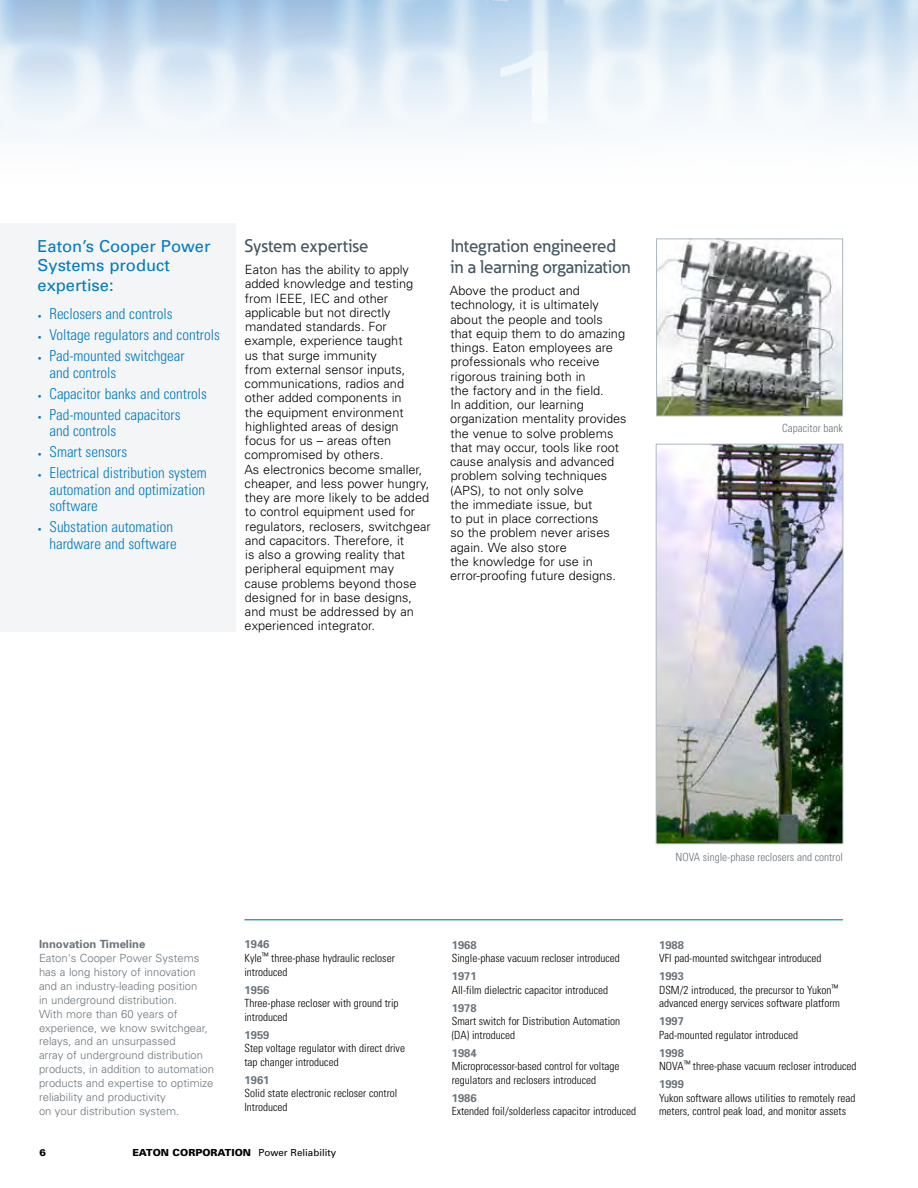
<style>
.page{position:relative;width:918px;height:1188px;background:#fff}
.page>*{position:absolute;margin:0;border:0;box-sizing:border-box;transform-origin:0 0}
.t1{font:500 18px/21px "Eaton";color:#455560}
.t2{font:16.5px/19.5px "Univers";color:#007ac2}
.t3{font:300 condensed 15px/16.5px "Univers";color:#007ac2}
.t4{font:300 12.75px/14.2px "Univers";color:#000}
.t5{font:300 condensed 11.25px/13.5px "Univers";color:#000}
.t6{font:300 11.25px/13.8px "Univers";color:#6a747b}
.t7{font:700 11.25px "Univers";color:#6a747b}
.t8{font:300 condensed 11.25px "Univers";color:#6a747b}
.t9{font:900 9.75px "Univers";color:#000}
.s1{font-size:7.5px}
.s2{font-weight:700;font-stretch:normal;color:#6a747b}
.s3{font-weight:400}
</style>
<div class="page">
<svg style="left:0;top:0;width:918px;height:134px"></svg>
<div style="left:0;top:223px;width:236px;height:409px;background:#f3f5f6"></div>
<hr style="left:244px;top:919px;width:599px;height:1px;background:#007ac2">
<img style="left:658px;top:240px;width:183px;height:174px">
<div style="left:656px;top:238px;width:187px;height:178px;border:1px solid #adb8bf"></div>
<img style="left:658px;top:446px;width:183px;height:396px">
<div style="left:656px;top:444px;width:187px;height:400px;border:1px solid #adb8bf"></div>
<p class="t2" style="left:38px;top:236px;width:174px">Eaton’s Cooper Power<br>Systems product expertise:</p>
<p class="t3" style="left:38px;top:306px;width:137px"><span class="s1">•</span> Reclosers and controls</p>
<p class="t3" style="left:38px;top:327px;width:184px"><span class="s1">•</span> Voltage regulators and controls</p>
<p class="t3" style="left:50px;top:348px;width:137px;text-indent:-12px"><span class="s1">•</span> Pad-mounted switchgear and controls</p>
<p class="t3" style="left:38px;top:385px;width:171px"><span class="s1">•</span> Capacitor banks and controls</p>
<p class="t3" style="left:50px;top:406px;width:133px;text-indent:-12px"><span class="s1">•</span> Pad-mounted capacitors and controls</p>
<p class="t3" style="left:38px;top:444px;width:91px"><span class="s1">•</span> Smart sensors</p>
<p class="t3" style="left:50px;top:465px;width:159px;text-align:justify;text-indent:-12px"><span class="s1">•</span> Electrical distribution system automation and optimization software</p>
<p class="t3" style="left:38px;top:519px;width:141px;text-align:right"><span class="s1">•</span> Substation automation hardware and software</p>
<h1 class="t1" style="left:245px;top:235px;width:125px">System expertise</h1>
<p class="t4" style="left:244px;top:262px;width:188px">Eaton has the ability to apply added knowledge and testing from IEEE, IEC and other applicable but not directly mandated standards. For example, experience taught<br>us that surge immunity<br>from external sensor inputs, communications, radios and other added components in<br>the equipment environment highlighted areas of design focus for us – areas often compromised by others.<br>As electronics become smaller, cheaper, and less power hungry, they are more likely to be added to control equipment used for regulators, reclosers, switchgear and capacitors. Therefore, it<br>is also a growing reality that peripheral equipment may<br>cause problems beyond those designed for in base designs, and must be addressed by an experienced integrator.</p>
<h1 class="t1" style="left:451px;top:235px;width:182px">Integration engineered in a learning organization</h1>
<p class="t4" style="left:450px;top:283px;width:178px">Above the product and technology, it is ultimately about the people and tools that equip them to do amazing things. Eaton employees are professionals who receive rigorous training both in<br>the factory and in the field.<br>In addition, our learning organization mentality provides the venue to solve problems that may occur, tools like root cause analysis and advanced problem solving techniques (APS), to not only solve<br>the immediate issue, but<br>to put in place corrections<br>so the problem never arises again. We also store<br>the knowledge for use in error-proofing future designs.</p>
<p class="t8" style="left:782px;top:421px;width:62px">Capacitor bank</p>
<p class="t7" style="left:39px;top:937px;width:108px">Innovation Timeline</p>
<p class="t6" style="left:39px;top:951px;width:177px">Eaton's Cooper Power Systems has a long history of innovation and an industry-leading position<br>in underground distribution.<br>With more than 60 years of experience, we know switchgear, relays, and an unsurpassed<br>array of underground distribution products, in addition to automation products and expertise to optimize reliability and productivity<br>on your distribution system.</p>
<p class="t5" style="left:244px;top:936px;width:152px;line-height:14.7px"><span class="s2">1946<br></span>Kyle<sup>™</sup> three-phase hydraulic recloser</p>
<p class="t5" style="left:244px;top:965px;width:45px">introduced</p>
<p class="t7" style="left:244px;top:983px;width:27px">1956</p>
<p class="t5" style="left:244px;top:996px;width:156px">Three-phase recloser with ground trip introduced</p>
<p class="t7" style="left:244px;top:1028px;width:27px">1959</p>
<p class="t5" style="left:244px;top:1041px;width:162px">Step voltage regulator with direct drive tap changer introduced</p>
<p class="t7" style="left:244px;top:1073px;width:27px">1961</p>
<p class="t5" style="left:244px;top:1086px;width:154px">Solid state electronic recloser control<br>Introduced</p>
<p class="t9" style="left:39px;top:1146px;width:8px">6</p>
<p class="t9" style="left:132px;top:1146px;width:205px">EATON CORPORATION <span class="s3">Power Reliability</span></p>
<p class="t8" style="left:676px;top:850px;width:169px">NOVA single-phase reclosers and control</p>
<p class="t7" style="left:452px;top:938px;width:27px">1968</p>
<p class="t5" style="left:452px;top:951px;width:170px">Single-phase vacuum recloser introduced</p>
<p class="t7" style="left:452px;top:969px;width:27px">1971</p>
<p class="t5" style="left:452px;top:983px;width:158px">All-film dielectric capacitor introduced</p>
<p class="t7" style="left:452px;top:1001px;width:27px">1978</p>
<p class="t5" style="left:452px;top:1014px;width:170px">Smart switch for Distribution Automation (DA) introduced</p>
<p class="t7" style="left:452px;top:1046px;width:27px">1984</p>
<p class="t5" style="left:452px;top:1059px;width:169px">Microprocessor-based control for voltage regulators and reclosers introduced</p>
<p class="t7" style="left:452px;top:1091px;width:27px">1986</p>
<p class="t5" style="left:452px;top:1104px;width:186px">Extended foil/solderless capacitor introduced</p>
<p class="t7" style="left:659px;top:938px;width:27px">1988</p>
<p class="t5" style="left:659px;top:951px;width:164px">VFI pad-mounted switchgear introduced</p>
<p class="t5" style="left:659px;top:969px;width:182px"><span class="s2">1993<br></span>DSM/2 introduced, the precursor to Yukon<sup>™ </sup>advanced energy services software platform</p>
<p class="t7" style="left:659px;top:1014px;width:27px">1997</p>
<p class="t5" style="left:659px;top:1028px;width:141px">Pad-mounted regulator introduced</p>
<p class="t5" style="left:659px;top:1046px;width:199px"><span class="s2">1998<br></span>NOVA<sup>™</sup> three-phase vacuum recloser introduced</p>
<p class="t7" style="left:659px;top:1077px;width:27px">1999</p>
<p class="t5" style="left:659px;top:1091px;width:198px">Yukon software allows utilities to remotely read meters, control peak load, and monitor assets</p>
</div>
